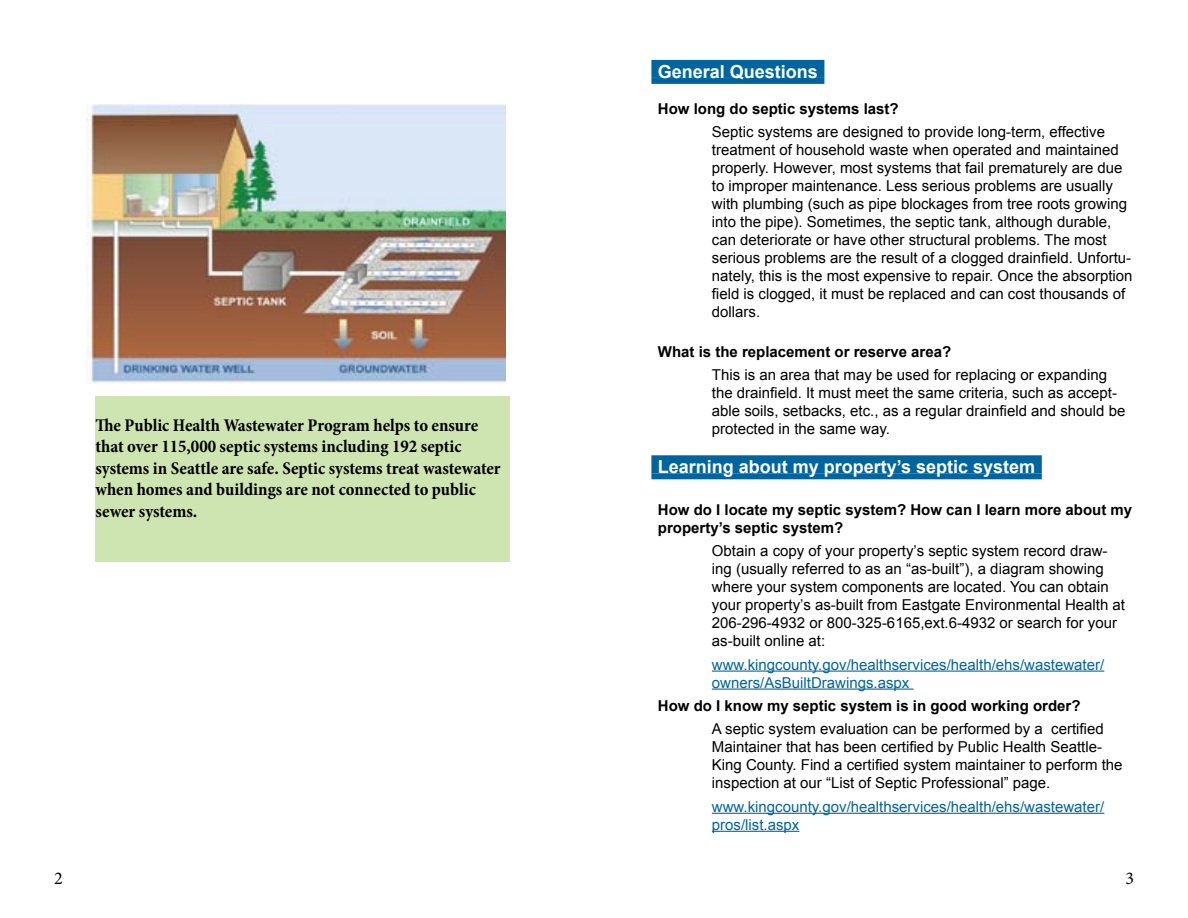
<style>
.page{position:relative;width:1188px;height:918px;background:#fff}
.page>*{position:absolute;margin:0;border:0;box-sizing:border-box;transform-origin:0 0}
.t1{font:700 condensed 18px/21.6px "Minion Pro";letter-spacing:-.005em;color:#000}
.t2{font:700 18px "Arial";color:#fff}
.t3{font:18px "Minion Pro";color:#000}
.t4{font:15px/18px "Arial";color:#000}
.t5{font:700 15px/18px "Arial";color:#000}
.t6{font:15px/18px "Arial";color:#00659e}
</style>
<div class="page">
<div style="left:651px;top:60px;width:173px;height:18px;background:#00659e"></div>
<div style="left:651px;top:78px;width:173px;height:6px;background:#00659e"></div>
<div style="left:651px;top:455px;width:391px;height:18px;background:#00659e"></div>
<div style="left:651px;top:473px;width:391px;height:6px;background:#00659e"></div>
<hr style="left:712px;top:671px;width:392px;height:1px;background:#00659e">
<hr style="left:712px;top:689px;width:202px;height:1px;background:#00659e">
<hr style="left:712px;top:813px;width:392px;height:1px;background:#00659e">
<hr style="left:712px;top:831px;width:87px;height:1px;background:#00659e">
<div style="left:95px;top:396px;width:414px;height:166px;background:#cfe5b1"></div>
<img style="left:86px;top:104px;width:420px;height:279px">
<p class="t1" style="left:95px;top:414px;width:407px">The Public Health Wastewater Program helps to ensure that over 115,000 septic systems including 192 septic systems in Seattle are safe. Septic systems treat wastewater when homes and buildings are not connected to public sewer systems.</p>
<p class="t2" style="left:658px;top:60px;width:162px">General Questions</p>
<p class="t5" style="left:658px;top:100px;width:242px">How long do septic systems last?</p>
<p class="t4" style="left:712px;top:123px;width:422px">Septic systems are designed to provide long-term, effective treatment of household waste when operated and maintained properly. However, most systems that fail prematurely are due to improper maintenance. Less serious problems are usually with plumbing (such as pipe blockages from tree roots growing into the pipe). Sometimes, the septic tank, although durable, can deteriorate or have other structural problems. The most serious problems are the result of a clogged drainfield. Unfortu&shy;nately, this is the most expensive to repair. Once the absorption field is clogged, it must be replaced and can cost thousands of dollars.</p>
<p class="t5" style="left:658px;top:343px;width:295px">What is the replacement or reserve area?</p>
<p class="t4" style="left:712px;top:366px;width:415px">This is an area that may be used for replacing or expanding the drainfield. It must meet the same criteria, such as accept&shy;able soils, setbacks, etc., as a regular drainfield and should be protected in the same way.</p>
<p class="t2" style="left:658px;top:455px;width:379px">Learning about my property’s septic system</p>
<p class="t5" style="left:658px;top:501px;width:476px">How do I locate my septic system? How can I learn more about my property’s septic system?</p>
<p class="t4" style="left:712px;top:542px;width:415px">Obtain a copy of your property’s septic system record draw&shy;ing (usually referred to as an “as-built”), a diagram showing where your system components are located. You can obtain your property’s as-built from Eastgate Environmental Health at 206-296-4932 or 800-325-6165,ext.6-4932 or search for your as-built online at:</p>
<p class="t6" style="left:712px;top:655px;width:394px">www.kingcounty.gov/healthservices/health/ehs/wastewater/ owners/AsBuiltDrawings.aspx</p>
<p class="t5" style="left:658px;top:697px;width:424px">How do I know my septic system is in good working order?</p>
<p class="t4" style="left:712px;top:720px;width:412px">A septic system evaluation can be performed by a certified Maintainer that has been certified by Public Health Seattle-King County. Find a certified system maintainer to perform the inspection at our “List of Septic Professional” page.</p>
<p class="t6" style="left:712px;top:798px;width:394px">www.kingcounty.gov/healthservices/health/ehs/wastewater/ pros/list.aspx</p>
<p class="t3" style="left:54px;top:866px;width:10px">2</p>
<p class="t3" style="left:1125px;top:866px;width:10px">3</p>
</div>
